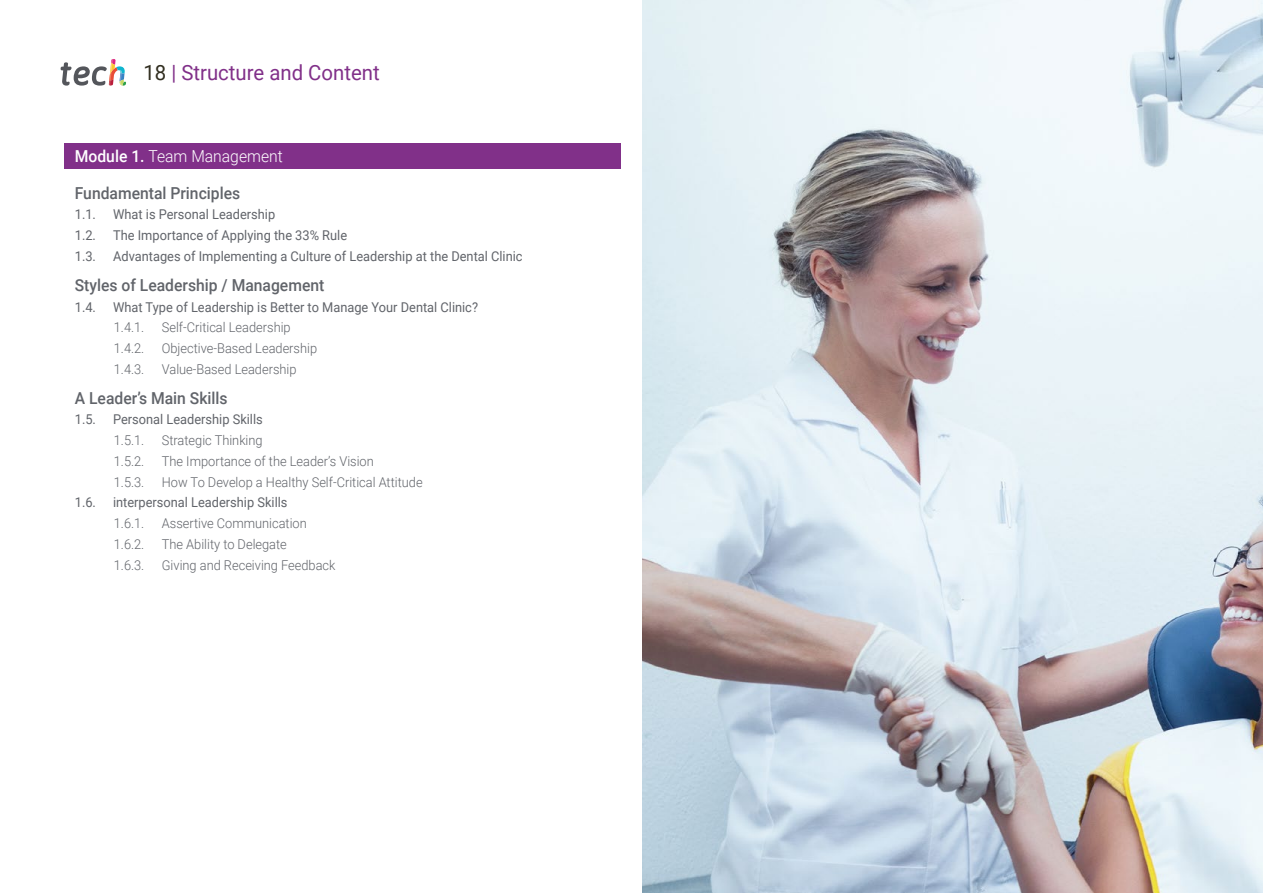
<style>
.page{position:relative;width:1263px;height:893px;background:#fff}
.page>*{position:absolute;margin:0;border:0;box-sizing:border-box;transform-origin:0 0}
.t1{font:21px "Roboto";color:#813089}
.t2{font:500 16.5px/36.3px "Roboto";color:#61646a;scale:.95 1}
.t3{font:300 13.5px "Roboto";color:#61646a;scale:.95 1}
.t4{font:13.5px "Roboto";color:#61646a;scale:.95 1}
.s1{color:#312e20}
.s2{color:#fff}
.s3{font-weight:300;color:#fff}
</style>
<div class="page">
<div style="left:64px;top:144px;width:557px;height:25px;background:#813089"></div>
<img style="left:642px;top:0;width:621px;height:893px">
<svg style="left:61px;top:59px;width:65px;height:27px"></svg>
<h1 class="t1" style="left:144px;top:57px;width:238px"><span class="s1">18</span> | Structure and Content</h1>
<p class="t2" style="left:75px;top:138px;width:220px"><span class="s2">Module 1.</span> <span class="s3">Team Management<br></span>Fundamental Principles</p>
<p class="t4" style="left:75px;top:205px;width:24px">1.1.</p>
<p class="t4" style="left:113px;top:205px;width:172px">What is Personal Leadership</p>
<p class="t4" style="left:75px;top:226px;width:24px">1.2.</p>
<p class="t4" style="left:113px;top:226px;width:248px">The Importance of Applying the 33% Rule</p>
<p class="t4" style="left:75px;top:247px;width:24px">1.3.</p>
<p class="t4" style="left:113px;top:247px;width:432px">Advantages of Implementing a Culture of Leadership at the Dental Clinic</p>
<p class="t2" style="left:75px;top:266px;width:264px">Styles of Leadership / Management</p>
<p class="t4" style="left:75px;top:297px;width:24px">1.4.</p>
<p class="t4" style="left:113px;top:297px;width:386px">What Type of Leadership is Better to Manage Your Dental Clinic?</p>
<p class="t3" style="left:114px;top:318px;width:34px">1.4.1.</p>
<p class="t3" style="left:162px;top:318px;width:137px">Self-Critical Leadership</p>
<p class="t3" style="left:114px;top:339px;width:34px">1.4.2.</p>
<p class="t3" style="left:162px;top:339px;width:165px">Objective-Based Leadership</p>
<p class="t3" style="left:114px;top:360px;width:34px">1.4.3.</p>
<p class="t3" style="left:162px;top:360px;width:143px">Value-Based Leadership</p>
<p class="t2" style="left:75px;top:379px;width:162px">A Leader’s Main Skills</p>
<p class="t4" style="left:75px;top:410px;width:24px">1.5.</p>
<p class="t4" style="left:113px;top:410px;width:159px">Personal Leadership Skills</p>
<p class="t3" style="left:114px;top:431px;width:34px">1.5.1.</p>
<p class="t3" style="left:162px;top:431px;width:108px">Strategic Thinking</p>
<p class="t3" style="left:114px;top:452px;width:34px">1.5.2.</p>
<p class="t3" style="left:162px;top:452px;width:225px">The Importance of the Leader’s Vision</p>
<p class="t3" style="left:114px;top:472px;width:34px">1.5.3.</p>
<p class="t3" style="left:162px;top:472px;width:276px">How To Develop a Healthy Self-Critical Attitude</p>
<p class="t4" style="left:75px;top:493px;width:24px">1.6.</p>
<p class="t4" style="left:113px;top:493px;width:185px">interpersonal Leadership Skills</p>
<p class="t3" style="left:114px;top:514px;width:34px">1.6.1.</p>
<p class="t3" style="left:162px;top:514px;width:154px">Assertive Communication</p>
<p class="t3" style="left:114px;top:535px;width:34px">1.6.2.</p>
<p class="t3" style="left:162px;top:535px;width:133px">The Ability to Delegate</p>
<p class="t3" style="left:114px;top:555px;width:34px">1.6.3.</p>
<p class="t3" style="left:162px;top:555px;width:184px">Giving and Receiving Feedback</p>
</div>
